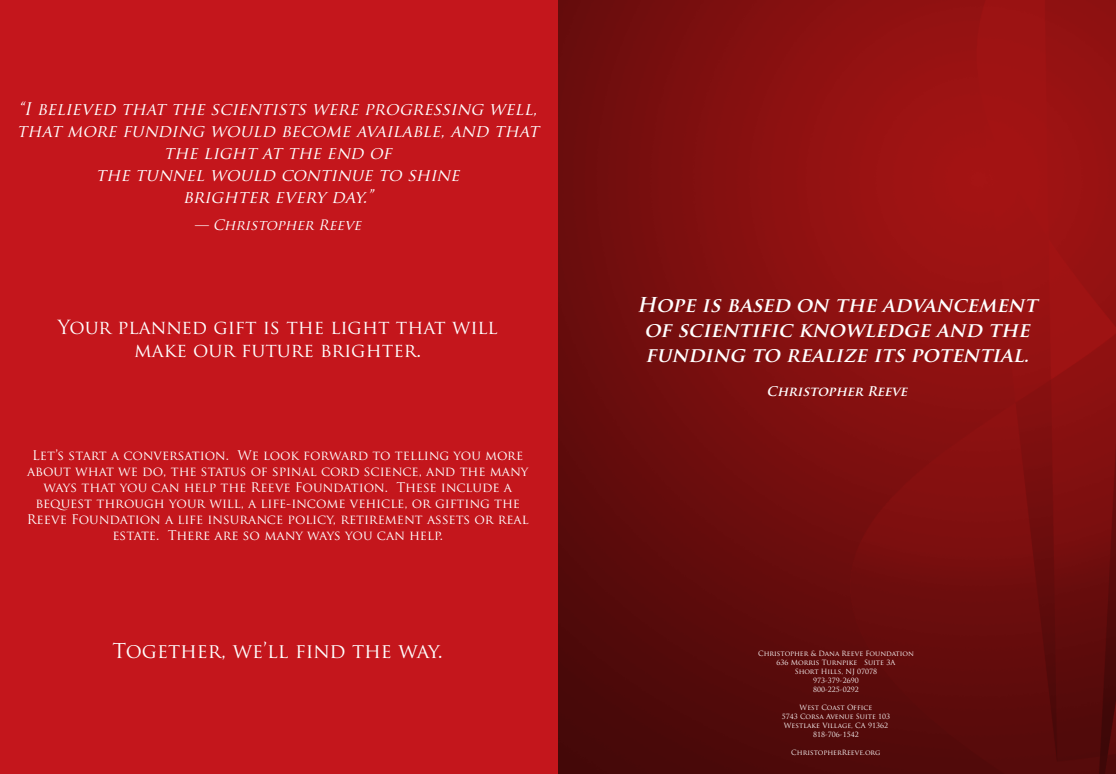
<style>
.page{position:relative;width:1116px;height:774px;background:#fff}
.page>*{position:absolute;margin:0;border:0;box-sizing:border-box;transform-origin:0 0}
.t1{font:italic 700 20px/25px "Trajan Pro";color:#fff;text-align:center}
.t2{font:20px "Trajan Pro";color:#fff}
.t3{font:19px/23px "Trajan Pro";color:#fff;text-align:center}
.t4{font:italic 17px/22px "Trajan Pro";color:#fff;text-align:center}
.t5{font:italic 14px "Trajan Pro";color:#fff}
.t6{font:13px/16px "Trajan Pro";color:#fff;text-align:center}
.t7{font:italic 700 13px "Trajan Pro";color:#fff}
.t8{font:7px/9px "Trajan Pro";color:#fff;text-align:center}
</style>
<div class="page">
<div style="left:0;top:0;width:558px;height:774px;background:#c4161c"></div>
<img style="left:558px;top:0;width:558px;height:774px">
<h3 class="t4" style="left:17px;top:98px;width:528px">“Ibelieved that the scientists were progressing well, that more funding would become available,and that the light at the end of<br>the tunnel would continue to shine<br>brighter every day.”</h3>
<p class="t5" style="left:194px;top:216px;width:172px">— Christopher Reeve</p>
<h2 class="t3" style="left:58px;top:316px;width:442px">Your planned gift is the light that will make our future brighter.</h2>
<p class="t6" style="left:27px;top:447px;width:503px">Let’s start a conversation. We look forward to telling you more about what we do, the status of spinal cord science, and the many ways that you can help the Reeve Foundation. These include a bequest through your will, a life-income vehicle, or gifting the Reeve Foundation a life insurance policy, retirement assets or real estate. There are so many ways you can help.</p>
<h1 class="t2" style="left:112px;top:638px;width:332px">Together, we’ll find the way.</h1>
<h1 class="t1" style="left:637px;top:292px;width:407px">Hope is based on the advancement of scientific knowledge and the funding to realize its potential.</h1>
<p class="t7" style="left:767px;top:384px;width:146px">Christopher Reeve</p>
<p class="t8" style="left:758px;top:649px;width:157px">Christopher &amp; Dana Reeve Foundation<br>636 Morris Turnpike Suite 3A<br>Short Hills, NJ 07078<br>973-379-2690<br>800-225-0292</p>
<p class="t8" style="left:782px;top:703px;width:110px">West Coast Office<br>5743 Corsa Avenue Suite 103<br>Westlake Village, CA 91362<br>818-706-1542</p>
<p class="t8" style="left:791px;top:748px;width:91px">ChristopherReeve.org</p>
</div>
